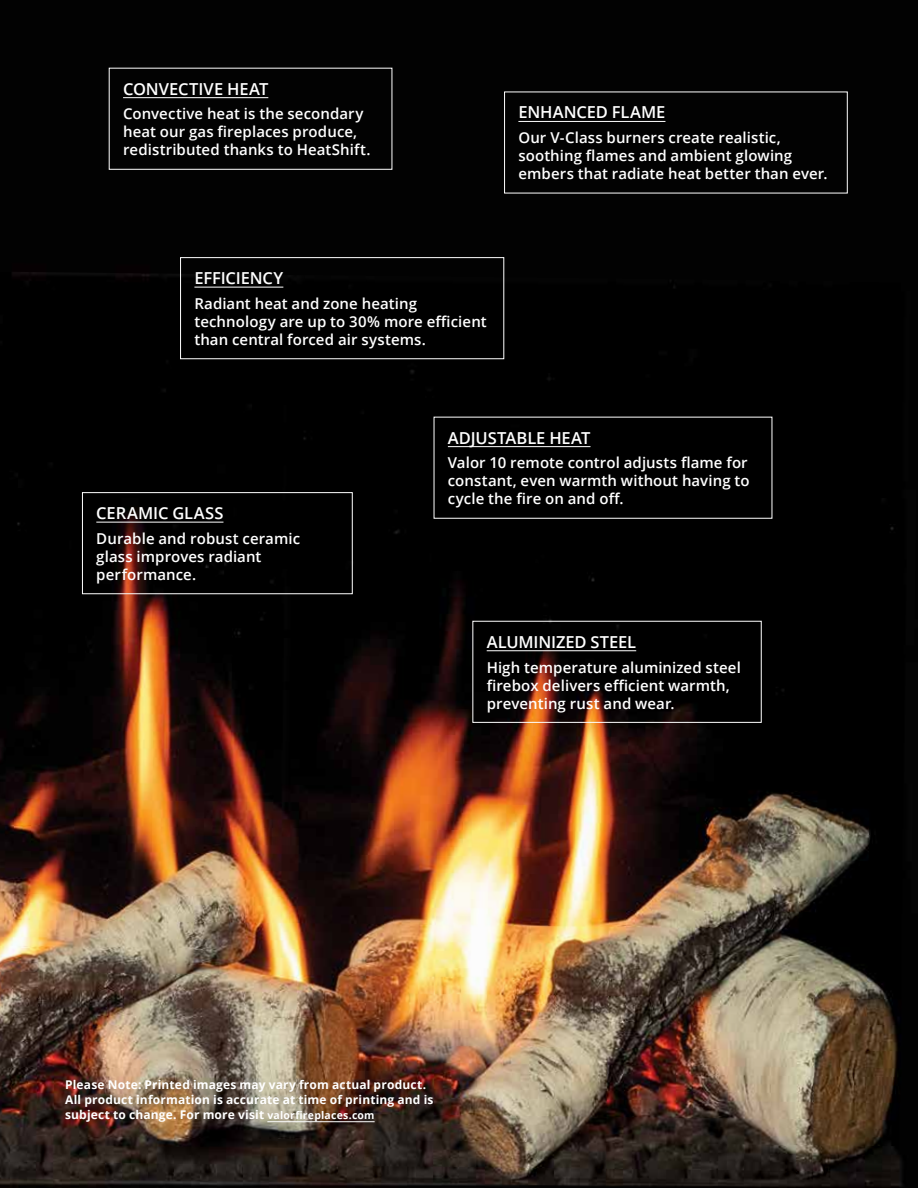
<style>
.page{position:relative;width:918px;height:1188px;background:#fff}
.page>*{position:absolute;margin:0;border:0;box-sizing:border-box;transform-origin:0 0}
.TITLE_boxes{font:600 16.5px "Open Sans";letter-spacing:-.01em;color:#fff}
.BODY_white_tighter{font:600 15px/18px "Open Sans";letter-spacing:.005em;color:#fff}
.FOOTNOTE{font:700 12px/15px "Open Sans";letter-spacing:.015em;color:#fff}
.s1{font-size:10.5px}
</style>
<div class="page">
<img style="left:0;top:0;width:918px;height:1188px">
<hr style="left:487px;top:650px;width:149px;height:1px;background:#fff">
<div style="left:472px;top:621px;width:290px;height:102px;border:1px solid #fff"></div>
<hr style="left:96px;top:522px;width:127px;height:1px;background:#fff">
<div style="left:82px;top:492px;width:271px;height:102px;border:1px solid #fff"></div>
<hr style="left:267px;top:1121px;width:108px;height:1px;background:#fff">
<hr style="left:194px;top:287px;width:89px;height:1px;background:#fff">
<div style="left:180px;top:257px;width:324px;height:102px;border:1px solid #fff"></div>
<hr style="left:518px;top:121px;width:147px;height:1px;background:#fff">
<hr style="left:123px;top:97px;width:145px;height:1px;background:#fff">
<div style="left:109px;top:68px;width:283px;height:102px;border:1px solid #fff"></div>
<hr style="left:448px;top:446px;width:143px;height:1px;background:#fff">
<p class="TITLE_boxes" style="left:123px;top:77px;width:147px">CONVECTIVE HEAT</p>
<p class="BODY_white_tighter" style="left:123px;top:105px;width:249px">Convective heat is the secondary heat our gas fireplaces produce, redistributed thanks to HeatShift.</p>
<p class="TITLE_boxes" style="left:518px;top:101px;width:149px">ENHANCED FLAME</p>
<p class="BODY_white_tighter" style="left:518px;top:128px;width:311px">Our V-Class burners create realistic, soothing flames and ambient glowing embers that radiate heat better than ever.</p>
<p class="TITLE_boxes" style="left:194px;top:267px;width:90px">EFFICIENCY</p>
<p class="BODY_white_tighter" style="left:194px;top:294px;width:294px">Radiant heat and zone heating technology are up to 30% more efficient than central forced air systems.</p>
<p class="TITLE_boxes" style="left:96px;top:502px;width:129px">CERAMIC GLASS</p>
<p class="BODY_white_tighter" style="left:96px;top:529px;width:205px">Durable and robust ceramic glass improves radiant performance.</p>
<p class="TITLE_boxes" style="left:448px;top:426px;width:144px">ADJUSTABLE HEAT</p>
<p class="BODY_white_tighter" style="left:448px;top:454px;width:303px">Valor 10 remote control adjusts flame for constant, even warmth without having to cycle the fire on and off.</p>
<p class="TITLE_boxes" style="left:487px;top:630px;width:151px">ALUMINIZED STEEL</p>
<p class="BODY_white_tighter" style="left:487px;top:658px;width:256px">High temperature aluminized steel firebox delivers efficient warmth, preventing rust and wear.</p>
<p class="FOOTNOTE" style="left:65px;top:1077px;width:370px">Please Note: Printed images may vary from actual product.<br>All product information is accurate at time of printing and is subject to change. For more visit <span class="s1">valorfireplaces.com</span></p>
</div>
